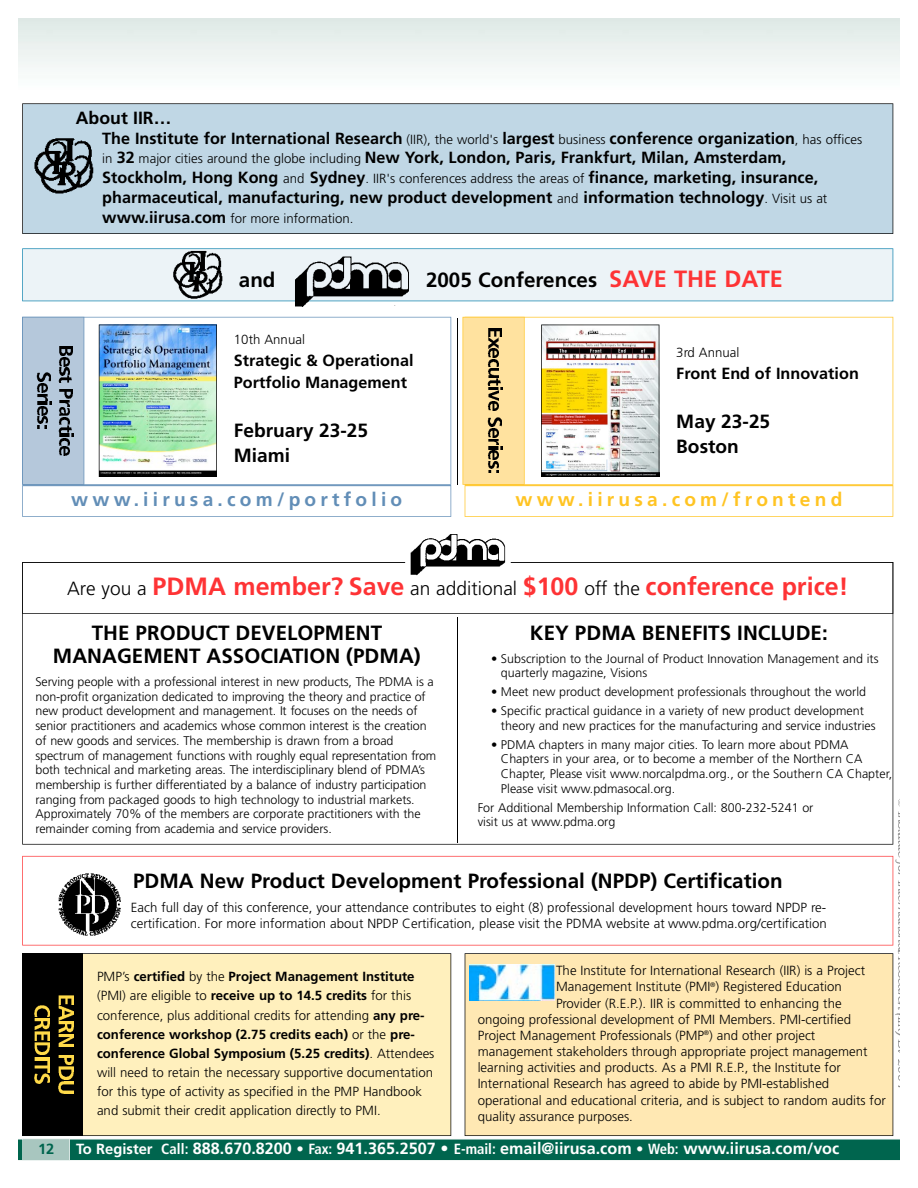
<style>
.page{position:relative;width:918px;height:1188px;background:#fff}
.page>*{position:absolute;margin:0;border:0;box-sizing:border-box;transform-origin:0 0}
.t1{font:700 25.05px "Frutiger";color:#fe3335}
.t2{font:700 20.55px/23.7px "Frutiger";color:#000;text-align:center}
.t3{font:700 19.05px/25px "Frutiger";color:#000}
.t4{font:700 19.05px "Frutiger";color:#628eb7}
.t5{font:700 19.05px "Frutiger";color:#ffc423}
.t6{font:700 17.7px "Frutiger";color:#000}
.t7{font:700 16.2px/19.8px "Frutiger";color:#000}
.t8{font:700 16.2px "Frutiger";color:#fff}
.t9{font:700 14.7px "Frutiger";color:#00654e}
.t10{font:300 13.2px/19px "Frutiger";color:#000}
.t11{font:300 12.45px/14.7px "Frutiger";color:#000}
.s1{font-weight:300;font-size:13.2px}
.s2{font-weight:700;font-size:16.2px}
.s3{font-size:23.55px;color:#fe3335}
.s4{font-weight:300;font-size:19.05px;color:#000}
.s5{font-weight:700}
.s6{font-size:14.7px}
.s7{font-stretch:condensed;font-size:14.7px}
</style>
<div class="page">
<svg style="left:22px;top:614px;width:871px;height:231px"></svg>
<div style="left:465px;top:953px;width:428px;height:183px;background:#ffe8b3"></div>
<svg style="left:18px;top:1138px;width:882px;height:23px;background:#237966"></svg>
<div style="left:83px;top:953px;width:368px;height:183px;background:#fff0bd"></div>
<div style="left:22px;top:953px;width:61px;height:183px;background:#000"></div>
<img style="left:58px;top:995px;width:15px;height:25px">
<img style="left:58px;top:1022px;width:15px;height:10px">
<img style="left:58px;top:1034px;width:15px;height:12px">
<img style="left:58px;top:1055px;width:15px;height:10px">
<img style="left:58px;top:1067px;width:15px;height:12px">
<img style="left:58px;top:1082px;width:15px;height:12px">
<img style="left:34px;top:1005px;width:15px;height:11px">
<img style="left:34px;top:1019px;width:15px;height:10px">
<img style="left:34px;top:1031px;width:15px;height:9px">
<img style="left:34px;top:1043px;width:15px;height:12px">
<img style="left:34px;top:1057px;width:15px;height:3px">
<img style="left:34px;top:1062px;width:15px;height:22px">
<svg style="left:895px;top:799px;width:5px;height:289px"></svg>
<svg style="left:22px;top:562px;width:871px;height:52px"></svg>
<svg style="left:22px;top:856px;width:871px;height:90px"></svg>
<hr style="left:457px;top:617px;width:1px;height:226px;background:#000">
<svg style="left:405px;top:562px;width:106px;height:15px"></svg>
<img style="left:409px;top:534px;width:97px;height:42px">
<hr style="left:457px;top:318px;width:1px;height:166px;background:#000">
<img style="left:55px;top:871px;width:68px;height:66px">
<div style="left:22px;top:248px;width:871px;height:53px;background:#ecf3f7"></div>
<div style="left:22px;top:103px;width:871px;height:131px;background:#c0d7e5"></div>
<img style="left:172px;top:250px;width:51px;height:49px">
<img style="left:294px;top:255px;width:116px;height:52px">
<img style="left:33px;top:137px;width:60px;height:57px">
<svg style="left:22px;top:317px;width:429px;height:200px"></svg>
<svg style="left:463px;top:317px;width:430px;height:200px"></svg>
<img style="left:470px;top:964px;width:85px;height:36px">
<h3 class="t6" style="left:76px;top:111px;width:97px">About IIR…</h3>
<p class="t7" style="left:102px;top:129px;width:761px">The Institute for International Research <span class="s1">(IIR), the world's</span> largest <span class="s1">business</span> conference organization<span class="s1">, has offices in</span> 32 <span class="s1">major cities around the globe including</span> New York, London, Paris, Frankfurt, Milan, Amsterdam, Stockholm, Hong Kong <span class="s1">and</span> Sydney<span class="s1">. IIR's conferences address the areas of</span> finance, marketing, insurance, pharmaceutical, manufacturing, new product development <span class="s1">and</span> information technology<span class="s1">. Visit us at</span></p>
<p class="t10" style="left:102px;top:210px;width:253px"><span class="s2">www.iirusa.com</span> for more information.</p>
<h2 class="t2" style="left:239px;top:270px;width:38px">and</h2>
<h2 class="t2" style="left:426px;top:270px;width:358px">2005 Conferences <span class="s3">SAVE THE DATE</span></h2>
<p class="t10" style="left:234px;top:331px;width:73px">10th Annual</p>
<h3 class="t7" style="left:234px;top:351px;width:181px;line-height:21.9px">Strategic &amp; Operational<br>Portfolio Management</h3>
<h3 class="t3" style="left:234px;top:419px;width:136px">February 23-25<br>Miami</h3>
<h3 class="t4" style="left:71px;top:492px;width:333px">w w w. i i r u s a . c o m / p o r t f o l i o</h3>
<h3 class="t5" style="left:515px;top:492px;width:328px">w w w. i i r u s a . c o m / f ro n t e n d</h3>
<p class="t10" style="left:676px;top:344px;width:65px">3rd Annual</p>
<h3 class="t7" style="left:676px;top:365px;width:184px">Front End of Innovation</h3>
<h3 class="t3" style="left:676px;top:411px;width:95px">May 23-25<br>Boston</h3>
<h1 class="t1" style="left:67px;top:576px;width:783px"><span class="s4">Are you a</span> PDMA member? Save <span class="s4">an additional</span> $100 <span class="s4">off the</span> conference price!</h1>
<h2 class="t2" style="left:53px;top:622px;width:369px">THE PRODUCT DEVELOPMENT<br>MANAGEMENT ASSOCIATION (PDMA)</h2>
<p class="t11" style="left:36px;top:675px;width:402px">Serving people with a professional interest in new products, The PDMA is a n o n -p rofit organization dedicated to improving the theory and practice of new product development and management. It focuses on the needs of senior practitioners and academics whose common interest is the cre a tio n of new goods and services. The membership is drawn from a bro a d spectrum of management functions with roughly equal re p resentation fro m both technical and marketing areas. The interdisciplinary blend of PDMA’s membership is further diffe rentiated by a balance of industry participation ranging from packaged goods to high technology to industrial markets.<br>A p p roximately 70% of the members are corporate practitioners with the remainder coming from academia and service pro v id e rs.</p>
<h2 class="t2" style="left:530px;top:622px;width:299px">KEY PDMA BENEFITS INCLUDE:</h2>
<p class="t11" style="left:501px;top:652px;width:379px;text-indent:-10px">• Subscription to the Journal of Product Innovation Management and its quarterly magazine, Visions</p>
<p class="t11" style="left:491px;top:685px;width:377px">• Meet new product development professionals throughout the world</p>
<p class="t11" style="left:501px;top:705px;width:376px;text-indent:-10px">• Specific practical guidance in a variety of new product development theory and new practices for the manufacturing and service industries</p>
<p class="t11" style="left:501px;top:738px;width:393px;text-indent:-10px">• PDMA chapters in many major cities. To learn more about PDMA Chapters in your area, or to become a member of the Northern CA Chapter, Please visit www.norcalpdma.org., or the Southern CA Chapter, Please visit www.pdmasocal.org.</p>
<p class="t11" style="left:478px;top:801px;width:337px">For Additional Membership Information Call: 800-232-5241 or visit us at www.pdma.org</p>
<h2 class="t2" style="left:133px;top:870px;width:651px">PDMA New Product Development Professional (NPDP) Certification</h2>
<p class="t10" style="left:131px;top:900px;width:697px;line-height:16.2px">Each full day of this conference, your attendance contributes to eight (8) professional development hours toward NPDP re&shy;certification. For more information about NPDP Certification, please visit the PDMA website at www.pdma.org/certification</p>
<p class="t10" style="left:97px;top:968px;width:339px">PMP’s <span class="s5">certified</span> by the <span class="s5">Project Management Institute </span>(PMI) are eligible to <span class="s5">receive up to 14.5 credits</span> for this conference, plus additional credits for attending <span class="s5">any pre&shy;conference workshop (2.75 credits each)</span> or the <span class="s5">pre&shy;conference Global Symposium (5.25 credits)</span>. Attendees will need to retain the necessary supportive documentation for this type of activity as specified in the PMP Handbook and submit their credit application directly to PMI.</p>
<p class="t10" style="left:556px;top:962px;width:311px">The Institute for International Research (IIR) is a Project</p>
<p class="t10" style="left:556px;top:978px;width:287px">Management Institute (PMI<sup>®</sup>) Registered Education</p>
<p class="t10" style="left:556px;top:995px;width:287px">Provider (R.E.P.). IIR is committed to enhancing the</p>
<p class="t10" style="left:478px;top:1011px;width:375px">ongoing professional development of PMI Members. PMI-certified</p>
<p class="t10" style="left:478px;top:1027px;width:339px">Project Management Professionals (PMP<sup>®</sup>) and other project</p>
<p class="t10" style="left:478px;top:1043px;width:391px">management stakeholders through appropriate project management</p>
<p class="t10" style="left:478px;top:1059px;width:365px">learning activities and products. As a PMI R.E.P., the Institute for</p>
<p class="t10" style="left:478px;top:1075px;width:353px">International Research has agreed to abide by PMI-established</p>
<p class="t10" style="left:478px;top:1092px;width:410px">operational and educational criteria, and is subject to random audits for</p>
<p class="t10" style="left:478px;top:1108px;width:157px">quality assurance purposes.</p>
<p class="t9" style="left:38px;top:1143px;width:18px">12</p>
<h3 class="t8" style="left:76px;top:1142px;width:765px"><span class="s6">To Register</span> <span class="s7">Call:</span> 888.670.8200 <span class="s6">•</span> <span class="s7">Fax:</span> 941.365.2507 • <span class="s7">E-mail:</span> email@iirusa.com <span class="s6">•</span> <span class="s7">Web:</span> www.iirusa.com/voc</h3>
</div>
